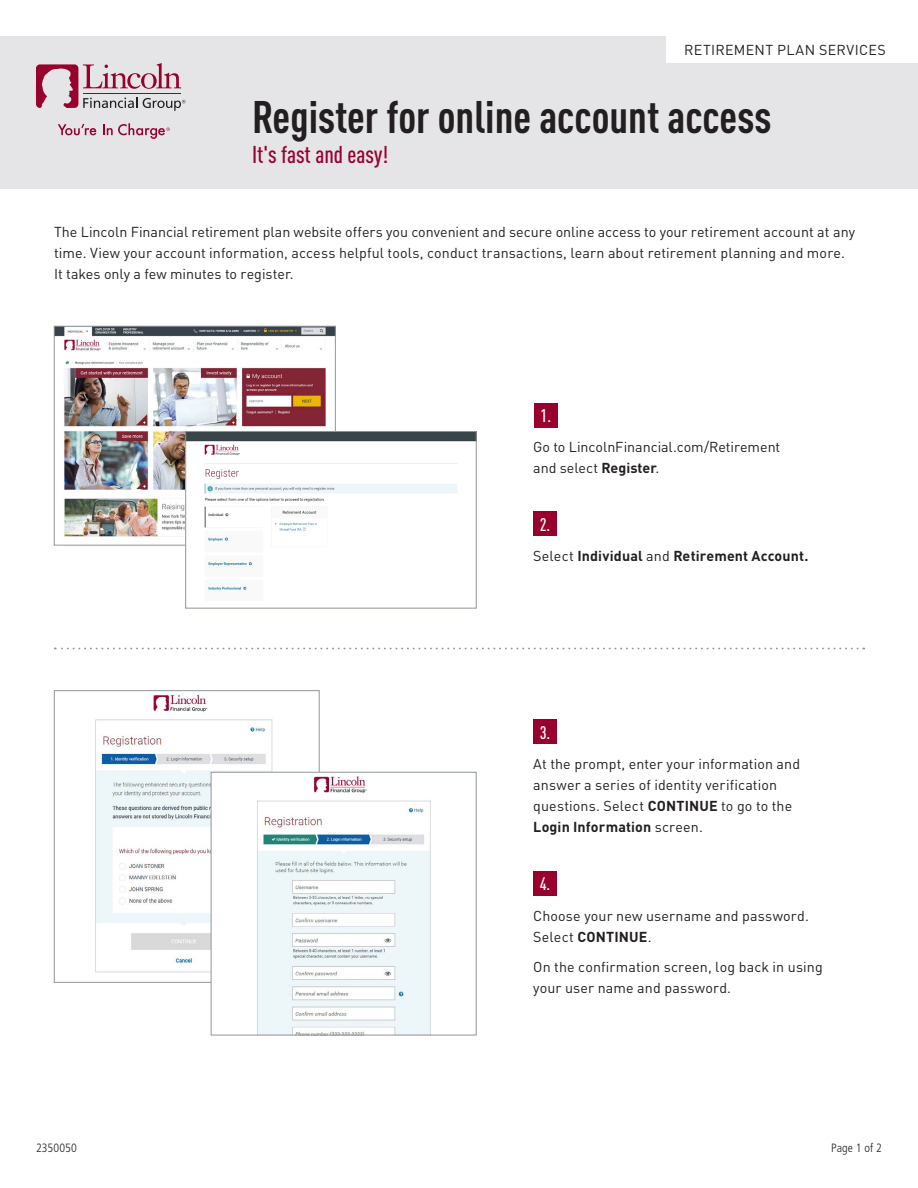
<style>
.page{position:relative;width:918px;height:1188px;background:#fff}
.page>*{position:absolute;margin:0;border:0;box-sizing:border-box;transform-origin:0 0}
.Title_DIN_PRO_Cond_B{font:700 condensed 45px "DIN Pro";color:#231f20}
.Subtitle_DIN_PRO_Con{font:500 condensed 24px "DIN Pro";color:#98012d}
.Subhead_2_DIN_PRO_Co{font:500 condensed 18px "DIN Pro";color:#fff}
.Body_Main{font:14.25px/21px "DIN Pro";letter-spacing:.005em;color:#231f20}
.Body_Main-2{font:700 14.25px "DIN Pro";letter-spacing:.01em;color:#231f20}
.Codes_Frutiger_Lt_Co{font:300 condensed 12px "Frutiger LT Std";letter-spacing:.01em;color:#231f20}
.s1{font-weight:700}
.s2{font-weight:400}
</style>
<div class="page">
<div style="left:0;top:36px;width:918px;height:153px;background:#e5e5e7"></div>
<div style="left:666px;top:36px;width:252px;height:27px;background:#fff"></div>
<img style="left:56px;top:328px;width:278px;height:209px">
<div style="left:54px;top:326px;width:282px;height:219px;border:1px solid #91959d"></div>
<img style="left:187px;top:433px;width:288px;height:158px">
<div style="left:185px;top:431px;width:292px;height:177px;border:1px solid #91959d"></div>
<img style="left:95px;top:694px;width:223px;height:287px">
<div style="left:54px;top:690px;width:266px;height:293px;border:1px solid #91959d"></div>
<div style="left:534px;top:403px;width:24px;height:24px;background:#98012d"></div>
<div style="left:533px;top:512px;width:24px;height:24px;background:#98012d"></div>
<svg style="left:55px;top:648px;width:809px;height:1px"></svg>
<div style="left:533px;top:720px;width:24px;height:24px;background:#98012d"></div>
<img style="left:213px;top:774px;width:218px;height:259px">
<div style="left:211px;top:772px;width:266px;height:263px;border:1px solid #91959d"></div>
<div style="left:533px;top:871px;width:24px;height:25px;background:#98012d"></div>
<svg style="left:58px;top:124px;width:38px;height:11px"></svg>
<svg style="left:36px;top:63px;width:149px;height:48px"></svg>
<svg style="left:103px;top:123px;width:67px;height:16px"></svg>
<p class="Body_Main" style="left:684px;top:38px;width:203px">RETIREMENT PLAN SERVICES</p>
<p class="Title_DIN_PRO_Cond_B" style="left:252px;top:84px;width:521px">Register for online account access</p>
<p class="Subtitle_DIN_PRO_Con" style="left:252px;top:137px;width:138px">It's fast and easy!</p>
<p class="Body_Main" style="left:54px;top:220px;width:803px">The Lincoln Financial retirement plan website offers you convenient and secure online access to your retirement account at any time. View your account information, access helpful tools, conduct transactions, learn about retirement planning and more.<br>It takes only a few minutes to register.</p>
<p class="Subhead_2_DIN_PRO_Co" style="left:541px;top:403px;width:12px">1.</p>
<p class="Body_Main" style="left:533px;top:436px;width:249px">Go to LincolnFinancial.com/Retirement and select <span class="s1">Register</span>.</p>
<p class="Subhead_2_DIN_PRO_Co" style="left:540px;top:511px;width:12px">2.</p>
<p class="Body_Main-2" style="left:533px;top:545px;width:277px"><span class="s2">Select</span> Individual <span class="s2">and</span> Retirement Account.</p>
<p class="Subhead_2_DIN_PRO_Co" style="left:540px;top:720px;width:12px">3.</p>
<p class="Body_Main" style="left:533px;top:753px;width:268px">At the prompt, enter your information and answer a series of identity verification questions. Select <span class="s1">CONTINUE</span> to go to the <span class="s1">Login Information</span> screen.</p>
<p class="Subhead_2_DIN_PRO_Co" style="left:540px;top:871px;width:12px">4.</p>
<p class="Codes_Frutiger_Lt_Co" style="left:36px;top:1141px;width:43px">2350050</p>
<p class="Body_Main" style="left:533px;top:904px;width:277px">Choose your new username and password.<br>Select <span class="s1">CONTINUE</span>.</p>
<p class="Body_Main" style="left:533px;top:955px;width:291px">On the confirmation screen, log back in using your user name and password.</p>
<p class="Codes_Frutiger_Lt_Co" style="left:831px;top:1141px;width:52px">Page 1 of 2</p>
</div>
